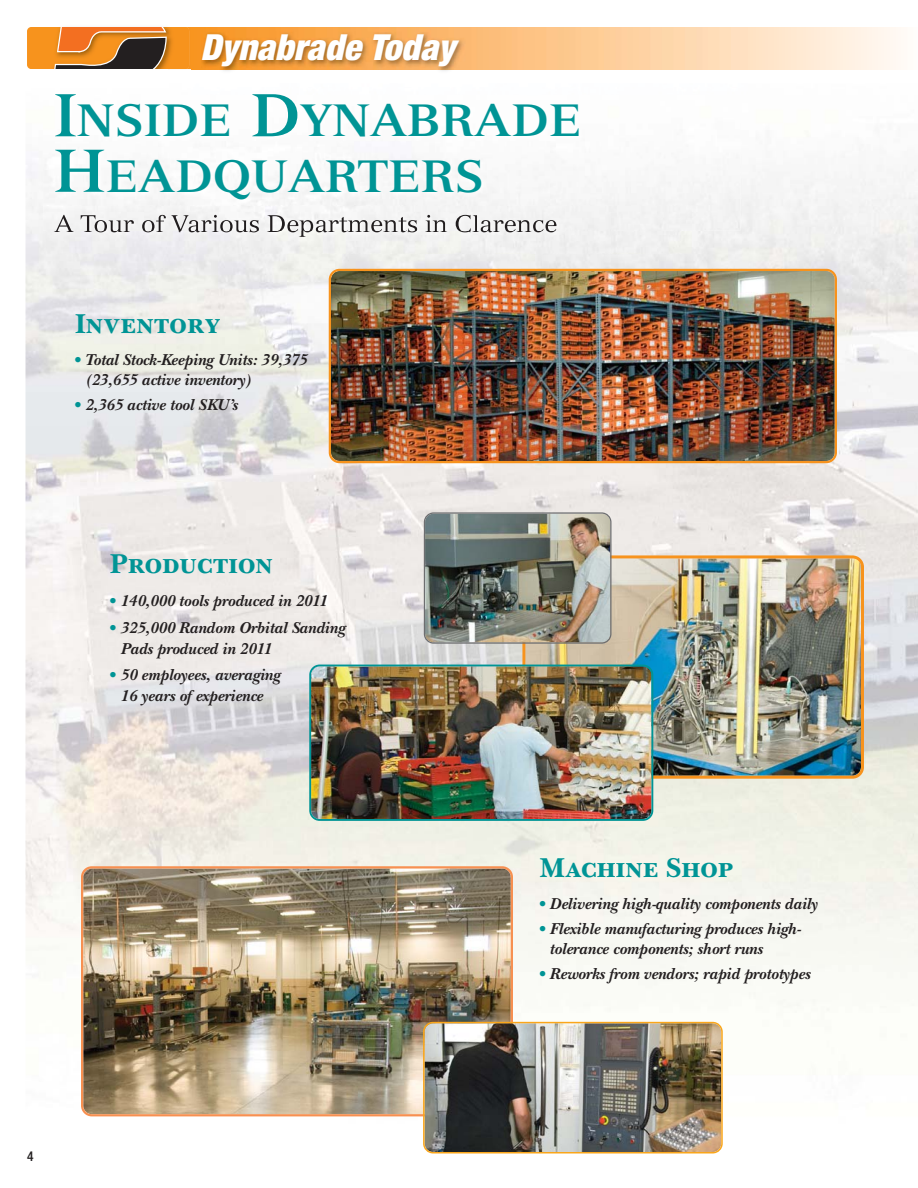
<style>
.page{position:relative;width:918px;height:1188px;background:#fff}
.page>*{position:absolute;margin:0;border:0;box-sizing:border-box;transform-origin:0 0}
.t1{font:700 44.25px/55.5px "Versailles";color:#009495}
.t2{font:italic 900 condensed 36px "Helvetica Neue";color:#fff}
.t3{font:28.5px "New Baskerville Bold SC";color:#009495}
.t4{font:24.15px "Versailles";color:#231f20}
.t5{font:italic 700 16.5px/19.8px "New Baskerville";color:#231f20}
.t6{font:500 condensed 13.5px "Helvetica Neue";color:#231f20}
.s1{font-size:59.1px}
.s2{font-family:"New Baskerville Bold SC";font-weight:400;font-style:normal;color:#009495}
</style>
<div class="page">
<img style="left:26px;top:163px;width:892px;height:954px">
<div style="left:27px;top:27px;width:162px;height:42px;background:#f7931d;border-radius:4px"></div>
<svg style="left:53px;top:27px;width:114px;height:42px"></svg>
<img style="left:200px;top:27px;width:548px;height:42px">
<img style="left:200px;top:69px;width:548px;height:2px">
<img style="left:191px;top:27px;width:9px;height:42px">
<div style="left:46px;top:230px;width:657px;height:23px;background:#f0f0f0"></div>
<img style="left:43px;top:154px;width:698px;height:76px">
<img style="left:54px;top:215px;width:165px;height:15px">
<img style="left:329px;top:269px;width:508px;height:194px">
<img style="left:522px;top:555px;width:342px;height:224px">
<img style="left:81px;top:866px;width:432px;height:250px">
<img style="left:309px;top:665px;width:344px;height:156px">
<img style="left:423px;top:1022px;width:300px;height:132px">
<img style="left:424px;top:512px;width:188px;height:132px">
<h2 class="t2" style="left:201px;top:34px;width:256px">Dynabrade Today</h2>
<h1 class="t1" style="left:54px;top:97px;width:529px"><span class="s1">I</span>NSIDE <span class="s1">D</span>YNABRADE<br><span class="s1">H</span>EADQUARTERS</h1>
<h3 class="t4" style="left:54px;top:215px;width:505px">A Tour of Various Departments in Clarence</h3>
<h3 class="t3" style="left:75px;top:314px;width:147px">Inventory</h3>
<p class="t5" style="left:85px;top:352px;width:224px;text-indent:-10px"><span class="s2">•</span> Total Stock-Keeping Units: 39,375 (23,655 active inventory)</p>
<p class="t5" style="left:75px;top:397px;width:164px"><span class="s2">•</span> 2,365 active tool SKU’s</p>
<h3 class="t3" style="left:110px;top:554px;width:164px">Production</h3>
<p class="t5" style="left:110px;top:593px;width:219px"><span class="s2">•</span> 140,000 tools produced in 2011</p>
<p class="t5" style="left:121px;top:619px;width:226px;line-height:20.9px;text-indent:-10px"><span class="s2">•</span> 325,000 Random Orbital Sanding<br>Pads produced in 2011</p>
<p class="t5" style="left:110px;top:666px;width:171px;line-height:20.9px;text-align:center"><span class="s2">•</span> 50 employees, averaging<br>16 years of experience</p>
<h3 class="t3" style="left:540px;top:858px;width:195px">Machine Shop</h3>
<p class="t5" style="left:540px;top:896px;width:279px"><span class="s2">•</span> Delivering high-quality components daily</p>
<p class="t5" style="left:550px;top:921px;width:253px;text-indent:-10px"><span class="s2">•</span> Flexible manufacturing produces high&shy;tolerance components; short runs</p>
<p class="t5" style="left:540px;top:966px;width:272px"><span class="s2">•</span> Reworks from vendors; rapid prototypes</p>
<p class="t6" style="left:27px;top:1151px;width:8px">4</p>
</div>
